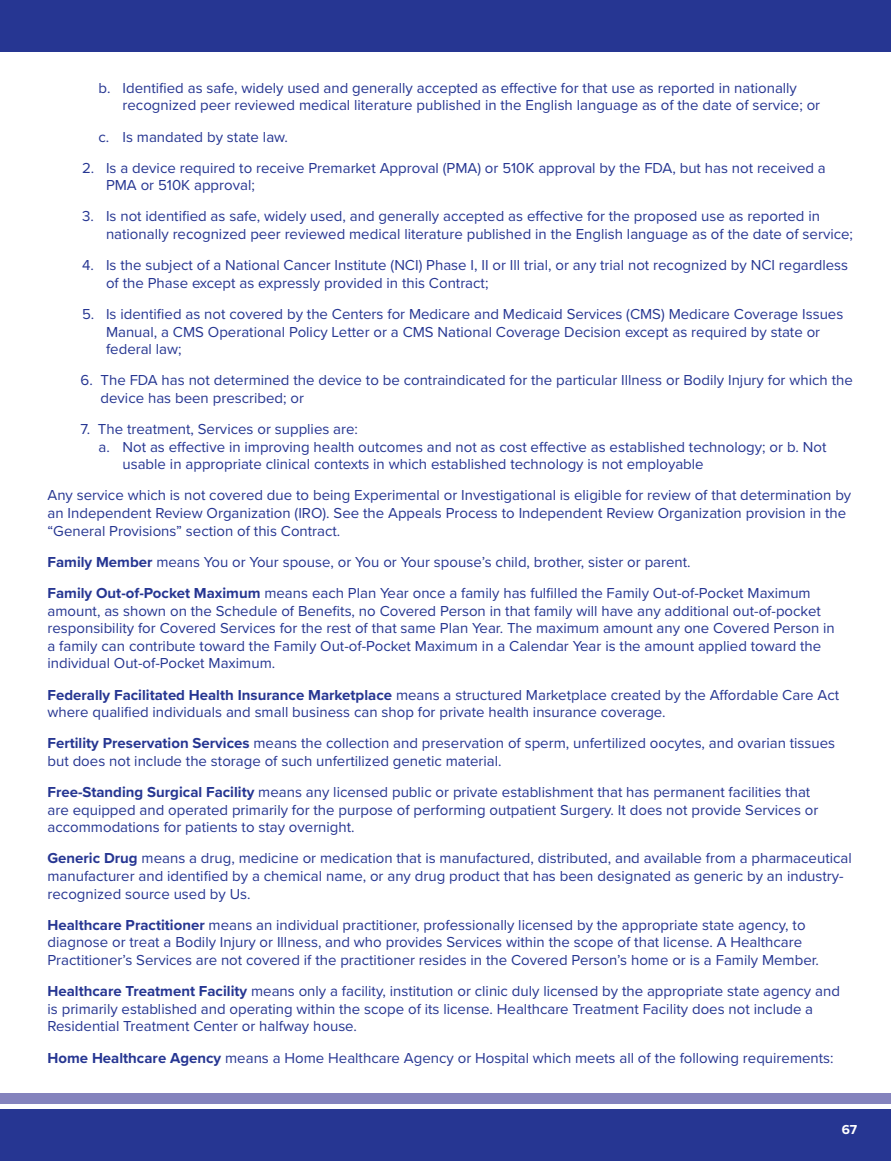
<style>
.page{position:relative;width:891px;height:1161px;background:#fff}
.page>*{position:absolute;margin:0;border:0;box-sizing:border-box;transform-origin:0 0}
.Body{font:15px/17.7px "Proxima Nova";color:#263692}
.body_indent{font:15px/17.7px "Proxima Nova";color:#263692}
.body_bullets{font:15px/17.7px "Proxima Nova";color:#263692}
.t1{font:700 13.5px "Proxima Nova";color:#fff}
.s1{font-weight:700}
</style>
<div class="page">
<div style="left:0;top:1109px;width:891px;height:52px;background:#263692"></div>
<div style="left:0;top:0;width:891px;height:52px;background:#263692"></div>
<div style="left:0;top:1094px;width:891px;height:10px;background:#8483bd"></div>
<p class="body_bullets" style="left:123px;top:78px;width:699px;text-indent:-24px">b. Identified as safe, widely used and generally accepted as effective for that use as reported in nationally recognized peer reviewed medical literature published in the English language as of the date of service; or</p>
<p class="body_bullets" style="left:99px;top:127px;width:191px">c. Is mandated by state law.</p>
<p class="body_indent" style="left:106px;top:158px;width:721px;text-indent:-24px">2. Is a device required to receive Premarket Approval (PMA) or 510K approval by the FDA, but has not received a<br>PMA or 510K approval;</p>
<p class="body_indent" style="left:106px;top:207px;width:749px;text-indent:-24px">3. Is not identified as safe, widely used, and generally accepted as effective for the proposed use as reported in nationally recognized peer reviewed medical literature published in the English language as of the date of service;</p>
<p class="body_indent" style="left:106px;top:256px;width:744px;text-indent:-24px">4. Is the subject of a National Cancer Institute (NCI) Phase I, II or Ill trial, or any trial not recognized by NCI regardless of the Phase except as expressly provided in this Contract;</p>
<p class="body_indent" style="left:106px;top:304px;width:739px;text-indent:-24px">5. Is identified as not covered by the Centers for Medicare and Medicaid Services (CMS) Medicare Coverage Issues<br>Manual, a CMS Operational Policy Letter or a CMS National Coverage Decision except as required by state or federal law;</p>
<p class="body_indent" style="left:101px;top:371px;width:754px;text-indent:-20px">6. The FDA has not determined the device to be contraindicated for the particular Illness or Bodily Injury for which the device has been prescribed; or</p>
<p class="body_indent" style="left:81px;top:420px;width:279px">7. The treatment, Services or supplies are:</p>
<p class="body_bullets" style="left:123px;top:437px;width:705px;text-indent:-24px">a. Not as effective in improving health outcomes and not as cost effective as established technology; or b. Not usable in appropriate clinical contexts in which established technology is not employable</p>
<p class="Body" style="left:48px;top:486px;width:805px">Any service which is not covered due to being Experimental or Investigational is eligible for review of that determination by an Independent Review Organization (IRO). See the Appeals Process to Independent Review Organization provision in the “General Provisions” section of this Contract.</p>
<p class="Body" style="left:48px;top:552px;width:645px"><span class="s1">Family Member</span> means You or Your spouse, or You or Your spouse’s child, brother, sister or parent.</p>
<p class="Body" style="left:48px;top:583px;width:789px"><span class="s1">Family Out-of-Pocket Maximum</span> means each Plan Year once a family has fulfilled the Family Out-of-Pocket Maximum amount, as shown on the Schedule of Benefits, no Covered Person in that family will have any additional out-of-pocket responsibility for Covered Services for the rest of that same Plan Year. The maximum amount any one Covered Person in a family can contribute toward the Family Out-of-Pocket Maximum in a Calendar Year is the amount applied toward the individual Out-of-Pocket Maximum.</p>
<p class="Body" style="left:48px;top:685px;width:793px"><span class="s1">Federally Facilitated Health Insurance Marketplace</span> means a structured Marketplace created by the Affordable Care Act where qualified individuals and small business can shop for private health insurance coverage.</p>
<p class="Body" style="left:48px;top:734px;width:789px"><span class="s1">Fertility Preservation Services</span> means the collection and preservation of sperm, unfertilized oocytes, and ovarian tissues but does not include the storage of such unfertilized genetic material.</p>
<p class="Body" style="left:48px;top:783px;width:772px"><span class="s1">Free-Standing Surgical Facility</span> means any licensed public or private establishment that has permanent facilities that are equipped and operated primarily for the purpose of performing outpatient Surgery. It does not provide Services or accommodations for patients to stay overnight.</p>
<p class="Body" style="left:48px;top:849px;width:806px"><span class="s1">Generic Drug</span> means a drug, medicine or medication that is manufactured, distributed, and available from a pharmaceutical manufacturer and identified by a chemical name, or any drug product that has been designated as generic by an industry&shy;recognized source used by Us.</p>
<p class="Body" style="left:48px;top:915px;width:773px"><span class="s1">Healthcare Practitioner</span> means an individual practitioner, professionally licensed by the appropriate state agency, to diagnose or treat a Bodily Injury or Illness, and who provides Services within the scope of that license. A Healthcare<br>Practitioner’s Services are not covered if the practitioner resides in the Covered Person’s home or is a Family Member.</p>
<p class="Body" style="left:48px;top:982px;width:794px"><span class="s1">Healthcare Treatment Facility</span> means only a facility, institution or clinic duly licensed by the appropriate state agency and is primarily established and operating within the scope of its license. Healthcare Treatment Facility does not include a<br>Residential Treatment Center or halfway house.</p>
<p class="Body" style="left:48px;top:1048px;width:788px"><span class="s1">Home Healthcare Agency</span> means a Home Healthcare Agency or Hospital which meets all of the following requirements:</p>
<p class="t1" style="left:842px;top:1120px;width:17px">67</p>
</div>
